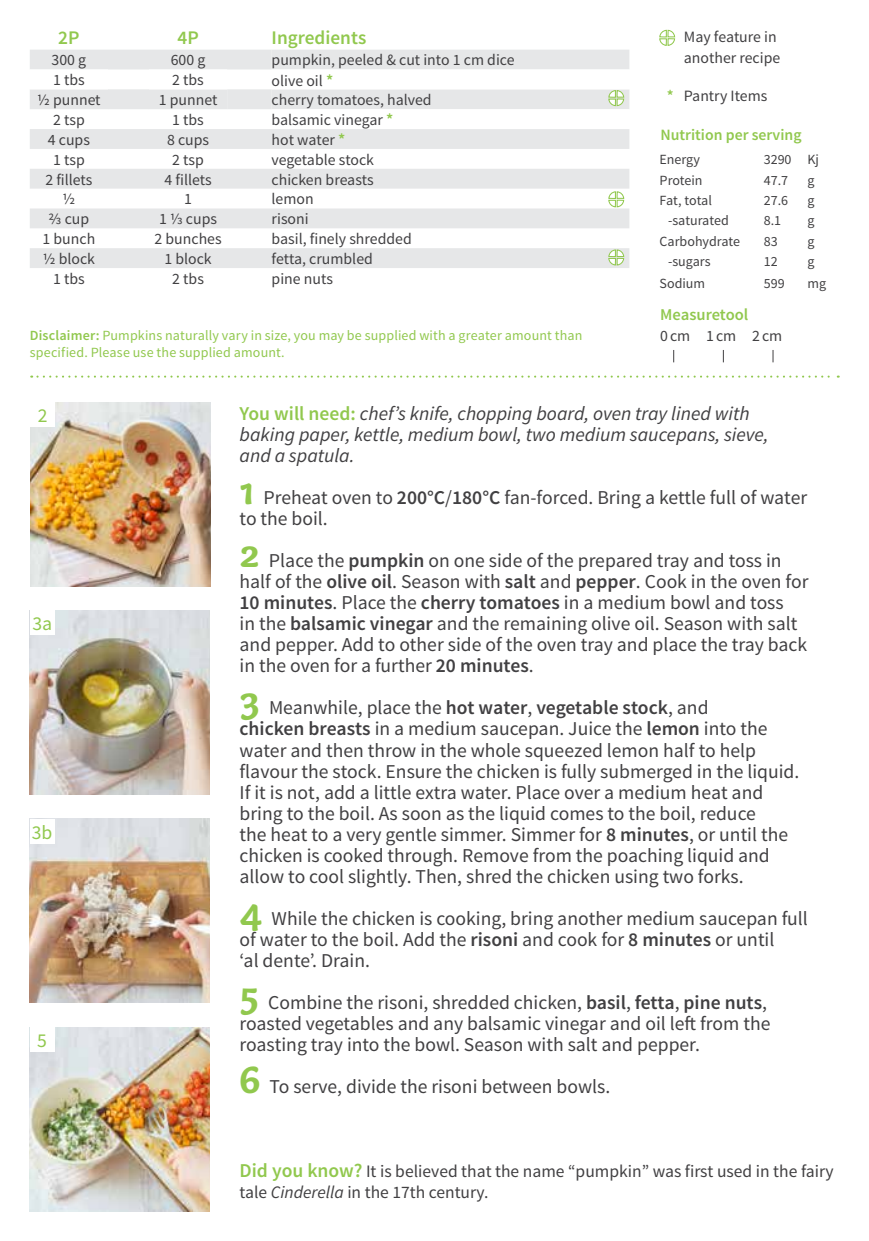
<style>
.page{position:relative;width:869px;height:1241px;background:#fff}
.page>*{position:absolute;margin:0;border:0;box-sizing:border-box;transform-origin:0 0}
.t1{font:19.6px/21px "Source Sans Pro";color:#414042}
.t2{font:italic 19.6px/21px "Source Sans Pro";color:#414042}
.t3{font:19.6px "Source Sans Pro";color:#91c84e}
.t4{font:600 19.25px "Source Sans Pro";color:#91c84e}
.t5{font:17.5px/21px "Source Sans Pro";color:#414042}
.t6{font:600 16.45px "Source Sans Pro";color:#91c84e}
.t7{font:15.75px/21px "Source Sans Pro";color:#414042}
.t8{font:600 15.75px "Source Sans Pro";color:#91c84e}
.t9{font:15.75px "Source Sans Pro";letter-spacing:.06em;color:#414042}
.t10{font:14px/16.8px "Source Sans Pro";letter-spacing:.01em;color:#91c84e}
.t11{font:14px "Source Sans Pro";color:#414042}
.s1{font-weight:600;font-size:16.45px;color:#91c84e}
.s2{font-weight:600}
.s3{font-weight:600;color:#91c84e}
.s4{font-weight:600;font-style:normal;color:#91c84e}
.s5{font-family:"Capucine Basic";font-weight:700;font-size:41.12px;color:#91c84e}
.s6{font-weight:600;font-size:19.6px;color:#91c84e}
.s7{font-style:italic}
</style>
<div class="page">
<svg style="left:659px;top:29px;width:16px;height:17px"></svg>
<svg style="left:31px;top:375px;width:807px;height:2px"></svg>
<svg style="left:673px;top:350px;width:1px;height:12px"></svg>
<svg style="left:722px;top:350px;width:1px;height:12px"></svg>
<svg style="left:772px;top:350px;width:1px;height:12px"></svg>
<img style="left:30px;top:402px;width:180px;height:184px">
<img style="left:30px;top:610px;width:180px;height:184px">
<img style="left:30px;top:818px;width:180px;height:184px">
<img style="left:30px;top:1027px;width:180px;height:184px">
<div style="left:30px;top:610px;width:25px;height:25px;background:#fff"></div>
<div style="left:30px;top:818px;width:25px;height:25px;background:#fff"></div>
<div style="left:30px;top:1027px;width:25px;height:25px;background:#fff"></div>
<div style="left:30px;top:402px;width:25px;height:25px;background:#fff"></div>
<svg style="left:30px;top:129px;width:599px;height:139px;fill:#e6e7e8"></svg>
<svg style="left:30px;top:50px;width:599px;height:59px"></svg>
<svg style="left:607px;top:191px;width:17px;height:17px"></svg>
<svg style="left:607px;top:249px;width:17px;height:17px"></svg>
<p class="t4" style="left:58px;top:26px;width:23px">2P</p>
<p class="t4" style="left:177px;top:26px;width:23px">4P</p>
<p class="t4" style="left:271px;top:26px;width:96px">Ingredients</p>
<p class="t7" style="left:52px;top:50px;width:36px">300 g</p>
<p class="t7" style="left:171px;top:50px;width:36px">600 g</p>
<p class="t7" style="left:271px;top:50px;width:244px">pumpkin, peeled &amp; cut into 1 cm dice</p>
<p class="t7" style="left:53px;top:70px;width:33px">1 tbs</p>
<p class="t7" style="left:172px;top:70px;width:33px">2 tbs</p>
<p class="t7" style="left:271px;top:70px;width:63px">olive oil <span class="s1">*</span></p>
<p class="t7" style="left:37px;top:90px;width:65px">½ punnet</p>
<p class="t7" style="left:159px;top:90px;width:60px">1 punnet</p>
<p class="t7" style="left:271px;top:90px;width:161px">cherry tomatoes, halved</p>
<p class="t7" style="left:53px;top:110px;width:33px">2 tsp</p>
<p class="t7" style="left:172px;top:110px;width:33px">1 tbs</p>
<p class="t7" style="left:271px;top:110px;width:123px">balsamic vinegar <span class="s1">*</span></p>
<p class="t7" style="left:48px;top:129px;width:44px">4 cups</p>
<p class="t7" style="left:167px;top:129px;width:44px">8 cups</p>
<p class="t7" style="left:271px;top:130px;width:75px">hot water <span class="s1">*</span></p>
<p class="t7" style="left:53px;top:149px;width:33px">1 tsp</p>
<p class="t7" style="left:172px;top:149px;width:33px">2 tsp</p>
<p class="t7" style="left:271px;top:149px;width:104px">vegetable stock</p>
<p class="t7" style="left:45px;top:169px;width:49px">2 fillets</p>
<p class="t7" style="left:164px;top:169px;width:49px">4 fillets</p>
<p class="t7" style="left:271px;top:169px;width:104px">chicken breasts</p>
<p class="t7" style="left:62px;top:189px;width:14px">½</p>
<p class="t7" style="left:184px;top:189px;width:9px">1</p>
<p class="t7" style="left:271px;top:189px;width:44px">lemon</p>
<p class="t7" style="left:49px;top:209px;width:42px">⅔ cup</p>
<p class="t7" style="left:159px;top:209px;width:59px">1 ⅓ cups</p>
<p class="t7" style="left:271px;top:209px;width:38px">risoni</p>
<p class="t7" style="left:43px;top:229px;width:54px">1 bunch</p>
<p class="t7" style="left:154px;top:229px;width:69px">2 bunches</p>
<p class="t7" style="left:271px;top:229px;width:141px">basil, finely shredded</p>
<p class="t7" style="left:43px;top:248px;width:54px">½ block</p>
<p class="t7" style="left:164px;top:248px;width:49px">1 block</p>
<p class="t7" style="left:271px;top:248px;width:103px">fetta, crumbled</p>
<p class="t7" style="left:53px;top:268px;width:33px">1 tbs</p>
<p class="t7" style="left:172px;top:268px;width:33px">2 tbs</p>
<p class="t7" style="left:271px;top:268px;width:63px">pine nuts</p>
<p class="t10" style="left:30px;top:327px;width:553px"><span class="s2">Disclaimer:</span> Pumpkins naturally vary in size, you may be supplied with a greater amount than specified. Please use the supplied amount.</p>
<p class="t7" style="left:683px;top:26px;width:98px">May feature in another recipe</p>
<p class="t7" style="left:666px;top:86px;width:102px"><span class="s3">*</span> Pantry Items</p>
<p class="t8" style="left:660px;top:124px;width:143px">Nutrition per serving</p>
<p class="t11" style="left:659px;top:151px;width:42px">Energy</p>
<p class="t11" style="left:763px;top:151px;width:57px">3290 Kj</p>
<p class="t11" style="left:659px;top:171px;width:45px">Protein</p>
<p class="t11" style="left:763px;top:171px;width:26px">47.7</p>
<p class="t11" style="left:807px;top:171px;width:9px">g</p>
<p class="t11" style="left:659px;top:192px;width:54px">Fat, total</p>
<p class="t11" style="left:763px;top:192px;width:26px">27.6</p>
<p class="t11" style="left:807px;top:192px;width:9px">g</p>
<p class="t11" style="left:667px;top:212px;width:62px">-saturated</p>
<p class="t11" style="left:763px;top:212px;width:19px">8.1</p>
<p class="t11" style="left:807px;top:212px;width:9px">g</p>
<p class="t11" style="left:659px;top:232px;width:82px">Carbohydrate</p>
<p class="t11" style="left:763px;top:232px;width:15px">83</p>
<p class="t11" style="left:807px;top:232px;width:9px">g</p>
<p class="t11" style="left:667px;top:253px;width:44px">-sugars</p>
<p class="t11" style="left:763px;top:253px;width:15px">12</p>
<p class="t11" style="left:807px;top:253px;width:9px">g</p>
<p class="t11" style="left:659px;top:275px;width:47px">Sodium</p>
<p class="t11" style="left:763px;top:275px;width:22px">599</p>
<p class="t11" style="left:807px;top:275px;width:20px">mg</p>
<p class="t6" style="left:660px;top:304px;width:89px">Measuretool</p>
<p class="t9" style="left:660px;top:326px;width:123px">0cm 1cm 2cm</p>
<p class="t3" style="left:38px;top:403px;width:11px">2</p>
<p class="t3" style="left:32px;top:611px;width:21px">3a</p>
<p class="t3" style="left:32px;top:819px;width:22px">3b</p>
<p class="t3" style="left:37px;top:1028px;width:11px">5</p>
<p class="t2" style="left:239px;top:403px;width:530px"><span class="s4">You will need:</span> chef’s knife, chopping board, oven tray lined with baking paper, kettle, medium bowl, two medium saucepans, sieve, and a spatula.</p>
<p class="t1" style="left:239px;top:487px;width:569px"><span class="s5">1</span> Preheat oven to <span class="s2">200°C</span>/<span class="s2">180°C</span> fan-forced. Bring a kettle full of water to the boil.</p>
<p class="t1" style="left:239px;top:550px;width:570px"><span class="s5">2</span> Place the <span class="s2">pumpkin</span> on one side of the prepared tray and toss in half of the <span class="s2">olive oil</span>. Season with <span class="s2">salt</span> and <span class="s2">pepper</span>. Cook in the oven for <span class="s2">10 minutes</span>. Place the <span class="s2">cherry tomatoes</span> in a medium bowl and toss<br>in the <span class="s2">balsamic vinegar</span> and the remaining olive oil. Season with salt and pepper. Add to other side of the oven tray and place the tray back in the oven for a further <span class="s2">20 minutes</span>.</p>
<p class="t1" style="left:239px;top:697px;width:561px"><span class="s5">3</span> Meanwhile, place the <span class="s2">hot water</span>, <span class="s2">vegetable stock</span>, and<br><span class="s2">chicken breasts</span> in a medium saucepan. Juice the <span class="s2">lemon</span> into the water and then throw in the whole squeezed lemon half to help flavour the stock. Ensure the chicken is fully submerged in the liquid.<br>If it is not, add a little extra water. Place over a medium heat and bring to the boil. As soon as the liquid comes to the boil, reduce<br>the heat to a very gentle simmer. Simmer for <span class="s2">8 minutes</span>, or until the chicken is cooked through. Remove from the poaching liquid and allow to cool slightly. Then, shred the chicken using two forks.</p>
<p class="t1" style="left:239px;top:907px;width:569px"><span class="s5">4</span> While the chicken is cooking, bring another medium saucepan full of water to the boil. Add the <span class="s2">risoni</span> and cook for <span class="s2">8 minutes</span> or until<br>‘al dente’. Drain.</p>
<p class="t1" style="left:239px;top:991px;width:532px"><span class="s5">5</span> Combine the risoni, shredded chicken, <span class="s2">basil</span>, <span class="s2">fetta</span>, <span class="s2">pine nuts</span>, roasted vegetables and any balsamic vinegar and oil left from the roasting tray into the bowl. Season with salt and pepper.</p>
<p class="t1" style="left:239px;top:1075px;width:372px"><span class="s5">6</span> To serve, divide the risoni between bowls.</p>
<p class="t5" style="left:239px;top:1160px;width:595px"><span class="s6">Did you know?</span> It is believed that the name “pumpkin” was first used in the fairy tale <span class="s7">Cinderella</span> in the 17th century.</p>
</div>
